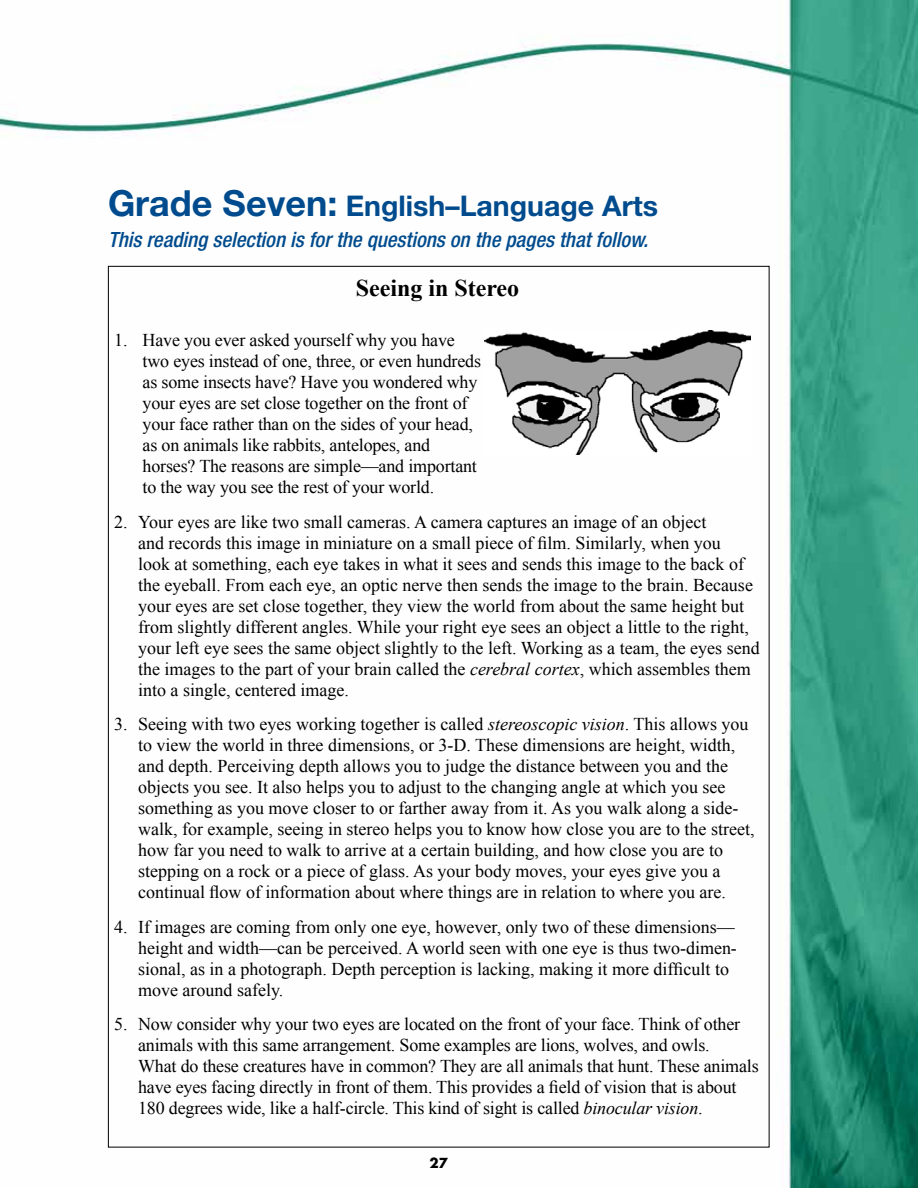
<style>
.page{position:relative;width:918px;height:1188px;background:#fff}
.page>*{position:absolute;margin:0;border:0;box-sizing:border-box;transform-origin:0 0}
.t1{font:700 28.5px "Helvetica Neue LT Std";color:#004b8d}
.t2{font:700 24px "Times New Roman";color:#000}
.t3{font:italic 500 condensed 21px "Helvetica Neue LT Std";color:#004b8d}
.t4{font:18px/21px "Times New Roman";color:#000}
.t5{font:700 13.5px "Futura Std";color:#000}
.s1{font-size:36px}
.s2{font-style:italic}
</style>
<div class="page">
<img style="left:0;top:0;width:918px;height:1188px">
<img style="left:485px;top:330px;width:266px;height:124px">
<h1 class="t1" style="left:108px;top:188px;width:552px"><span class="s1">Grade Seven:</span> English–Language Arts</h1>
<p class="t3" style="left:108px;top:227px;width:542px">This reading selection is for the questions on the pages that follow.</p>
<h2 class="t2" style="left:356px;top:271px;width:165px">Seeing in Stereo</h2>
<p class="t4" style="left:143px;top:329px;width:340px;text-indent:-28px">1. Have you ever asked yourself why you have two eyes instead of one, three, or even hundreds as some insects have? Have you wondered why your eyes are set close together on the front of your face rather than on the sides of your head, as on animals like rabbits, antelopes, and horses? The reasons are simple—and important to the way you see the rest of your world.</p>
<p class="t4" style="left:138px;top:511px;width:623px;text-indent:-24px">2. Your eyes are like two small cameras. A camera captures an image of an object<br>and records this image in miniature on a small piece of film. Similarly, when you<br>look at something, each eye takes in what it sees and sends this image to the back of the eyeball. From each eye, an optic nerve then sends the image to the brain. Because your eyes are set close together, they view the world from about the same height but from slightly different angles. While your right eye sees an object a little to the right, your left eye sees the same object slightly to the left. Working as a team, the eyes send the images to the part of your brain called the <span class="s2">cerebral cortex</span>, which assembles them into a single, centered image.</p>
<p class="t4" style="left:138px;top:713px;width:618px;text-indent:-24px">3. Seeing with two eyes working together is called <span class="s2">stereoscopic vision</span>. This allows you to view the world in three dimensions, or 3-D. These dimensions are height, width, and depth. Perceiving depth allows you to judge the distance between you and the objects you see. It also helps you to adjust to the changing angle at which you see something as you move closer to or farther away from it. As you walk along a side&shy;walk, for example, seeing in stereo helps you to know how close you are to the street, how far you need to walk to arrive at a certain building, and how close you are to stepping on a rock or a piece of glass. As your body moves, your eyes give you a continual flow of information about where things are in relation to where you are.</p>
<p class="t4" style="left:138px;top:916px;width:600px;text-indent:-24px">4. If images are coming from only one eye, however, only two of these dimensions— height and width—can be perceived. A world seen with one eye is thus two-dimen&shy;sional, as in a photograph. Depth perception is lacking, making it more difficult to move around safely.</p>
<p class="t4" style="left:138px;top:1013px;width:622px;text-indent:-24px">5. Now consider why your two eyes are located on the front of your face. Think of other animals with this same arrangement. Some examples are lions, wolves, and owls.<br>What do these creatures have in common? They are all animals that hunt. These animals have eyes facing directly in front of them. This provides a field of vision that is about 180 degrees wide, like a half-circle. This kind of sight is called <span class="s2">binocular vision</span>.</p>
<p class="t5" style="left:429px;top:1153px;width:20px">27</p>
</div>
